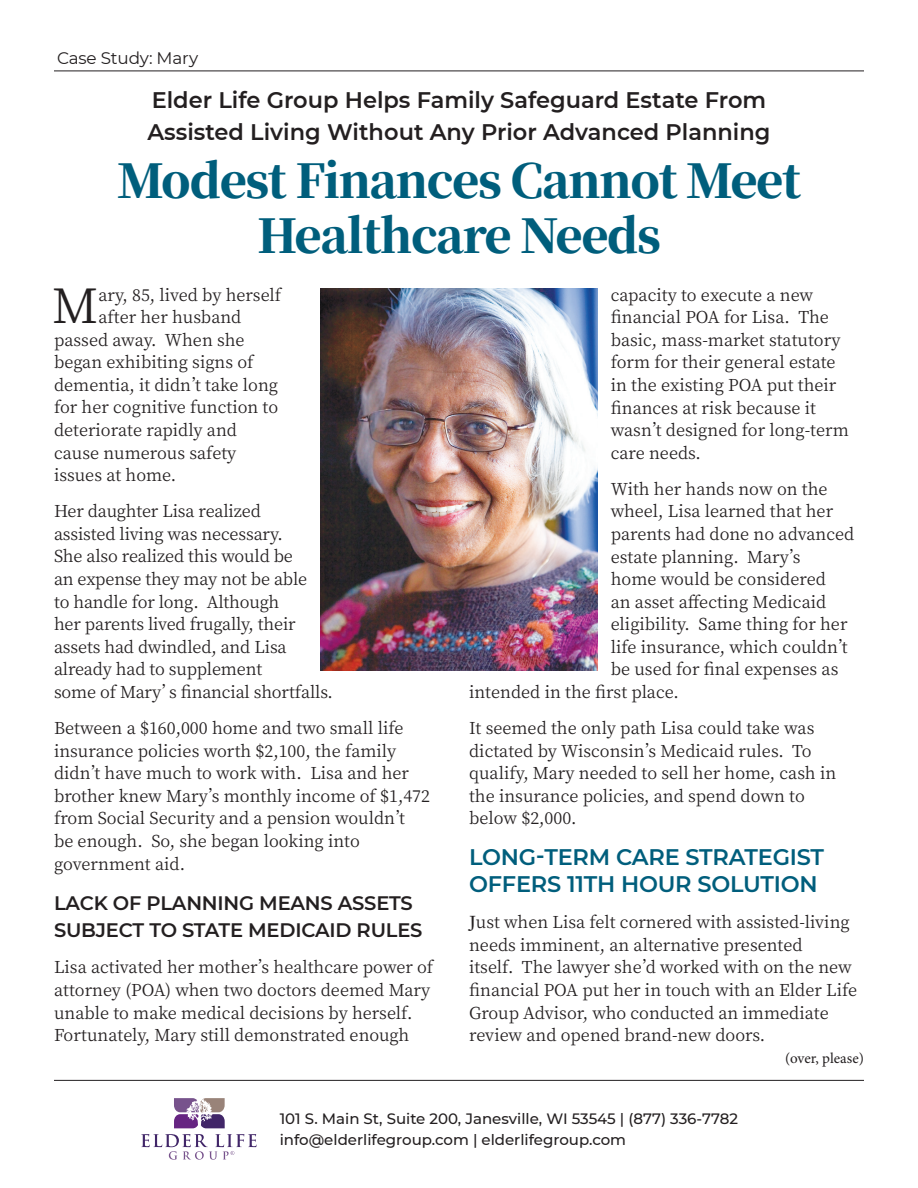
<style>
.page{position:relative;width:918px;height:1188px;background:#fff}
.page>*{position:absolute;margin:0;border:0;box-sizing:border-box;transform-origin:0 0}
.t1{font:47.4px "Noto Serif TC";color:#231f20}
.t2{font:900 46.5px/55.5px "Noto Serif TC";letter-spacing:-.03em;color:#005e7c;text-align:center}
.t3{font:600 22.5px/31.5px "Montserrat";color:#231f20}
.t4{font:600 22.5px/27.2px "Montserrat";letter-spacing:-.01em;color:#005e7c}
.t5{font:600 19.5px/27.2px "Montserrat";letter-spacing:-.01em;color:#231f20}
.t6{font:16.8px "Montserrat";letter-spacing:-.01em;color:#231f20}
.t7{font:16.5px/22.6px "Noto Serif TC";color:#231f20}
.t8{font:500 15px/21px "Montserrat";color:#231f20}
.t9{font:15px "Minion Pro";color:#231f20}
.s1{font-weight:600}
</style>
<div class="page">
<hr style="left:54px;top:71px;width:810px;height:1px;background:#231f20">
<hr style="left:54px;top:1080px;width:810px;height:1px;background:#231f20">
<svg style="left:174px;top:1098px;width:51px;height:30px"></svg>
<svg style="left:141px;top:1134px;width:116px;height:26px"></svg>
<img style="left:321px;top:288px;width:276px;height:382px">
<p class="t6" style="left:57px;top:46px;width:143px">Case Study: Mary</p>
<p class="t3" style="left:147px;top:83px;width:625px">Elder Life Group Helps Family Safeguard Estate From<br>Assisted Living Without Any Prior Advanced Planning</p>
<p class="t2" style="left:117px;top:154px;width:685px">Modest Finances Cannot Meet<br>Healthcare Needs</p>
<p class="t1" style="left:52px;top:279px;width:48px">M</p>
<p class="t7" style="left:98px;top:284px;width:184px">ary, 85, lived by herself</p>
<p class="t7" style="left:98px;top:306px;width:145px">after her husband</p>
<p class="t7" style="left:54px;top:329px;width:192px">passed away. When she</p>
<p class="t7" style="left:54px;top:351px;width:201px">began exhibiting signs of</p>
<p class="t7" style="left:54px;top:374px;width:226px">dementia, it didn’t take long</p>
<p class="t7" style="left:54px;top:396px;width:226px">for her cognitive function to</p>
<p class="t7" style="left:54px;top:419px;width:185px">deteriorate rapidly and</p>
<p class="t7" style="left:54px;top:442px;width:184px">cause numerous safety</p>
<p class="t7" style="left:54px;top:464px;width:124px">issues at home.</p>
<p class="t7" style="left:54px;top:500px;width:280px">Her daughter Lisa realized<br>assisted living was necessary.<br>She also realized this would be<br>an expense they may not be able<br>to handle for long. Although<br>her parents lived frugally, their assets had dwindled, and Lisa already had to supplement<br>some of Mary’s financial shortfalls.</p>
<p class="t7" style="left:54px;top:717px;width:378px">Between a $160,000 home and two small life insurance policies worth $2,100, the family didn’t have much to work with. Lisa and her brother knew Mary’s monthly income of $1,472 from Social Security and a pension wouldn’t be enough. So, she began looking into government aid.</p>
<p class="t5" style="left:54px;top:889px;width:370px">LACK OF PLANNING MEANS ASSETS<br>SUBJECT TO STATE MEDICAID RULES</p>
<p class="t7" style="left:54px;top:956px;width:381px">Lisa activated her mother’s healthcare power of attorney (POA) when two doctors deemed Mary unable to make medical decisions by herself.<br>Fortunately, Mary still demonstrated enough</p>
<p class="t7" style="left:611px;top:284px;width:240px">capacity to execute a new financial POA for Lisa. The basic, mass-market statutory form for their general estate in the existing POA put their finances at risk because it wasn’t designed for long-term care needs.</p>
<p class="t7" style="left:611px;top:478px;width:218px">With her hands now on the</p>
<p class="t7" style="left:611px;top:500px;width:224px">wheel, Lisa learned that her</p>
<p class="t7" style="left:611px;top:523px;width:245px">parents had done no advanced</p>
<p class="t7" style="left:611px;top:546px;width:196px">estate planning. Mary’s</p>
<p class="t7" style="left:611px;top:568px;width:217px">home would be considered</p>
<p class="t7" style="left:611px;top:591px;width:217px">an asset affecting Medicaid</p>
<p class="t7" style="left:611px;top:613px;width:238px">eligibility. Same thing for her</p>
<p class="t7" style="left:611px;top:636px;width:245px">life insurance, which couldn’t</p>
<p class="t7" style="left:611px;top:658px;width:229px">be used for final expenses as</p>
<p class="t7" style="left:469px;top:681px;width:211px">intended in the first place.</p>
<p class="t7" style="left:469px;top:717px;width:369px">It seemed the only path Lisa could take was dictated by Wisconsin’s Medicaid rules. To qualify, Mary needed to sell her home, cash in the insurance policies, and spend down to below $2,000.</p>
<p class="t4" style="left:469px;top:842px;width:356px">LONG-TERM CARE STRATEGIST<br>OFFERS 11TH HOUR SOLUTION</p>
<p class="t7" style="left:469px;top:911px;width:390px"><span class="s1">J</span>ust when Lisa felt cornered with assisted-living needs imminent, an alternative presented<br>itself. The lawyer she’d worked with on the new financial POA put her in touch with an Elder Life Group Advisor, who conducted an immediate review and opened brand-new doors.</p>
<p class="t9" style="left:785px;top:1048px;width:80px">(over, please)</p>
<p class="t8" style="left:280px;top:1108px;width:460px">101 S. Main St, Suite 200, Janesville, WI 53545 | (877) 336-7782 info@elderlifegroup.com | elderlifegroup.com</p>
</div>
